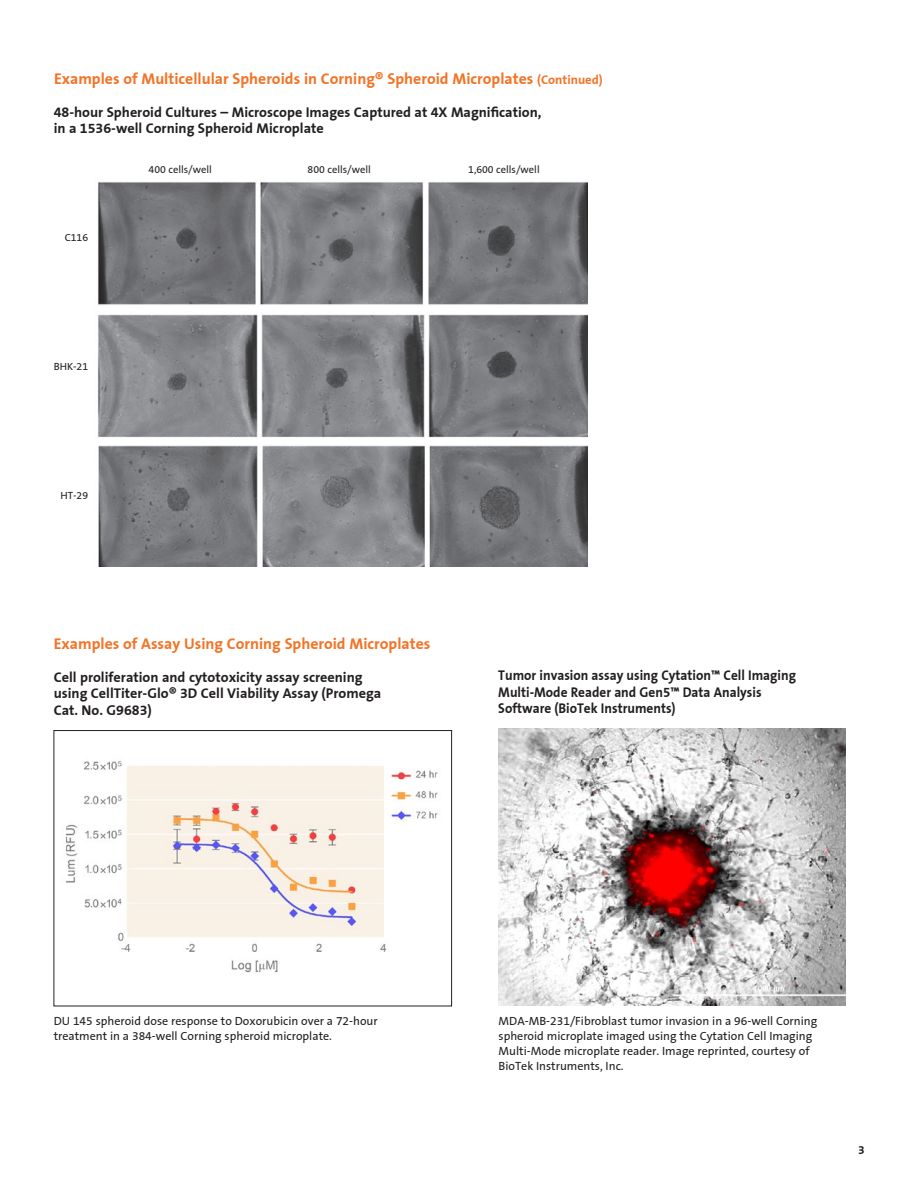
<style>
.page{position:relative;width:918px;height:1188px;background:#fff}
.page>*{position:absolute;margin:0;border:0;box-sizing:border-box;transform-origin:0 0}
.A_Head{font:700 15.75px "Corning Sans";color:#f47325}
.B_Head{font:700 14.25px/16.5px "Corning Sans";color:#231f20}
.B_Head-2{font:700 14.25px/16.5px "Corning Sans";color:#231f20;scale:.93 1}
.t1{font:12px/15px "Corning Sans";color:#231f20}
.t2{font:700 12px "Corning Sans";color:#231f20}
.Fig_legend{font:10.5px "Corning Sans";color:#231f20}
.s1{font-size:12.75px}
</style>
<div class="page">
<img style="left:499px;top:728px;width:347px;height:277px">
<img style="left:65px;top:761px;width:373px;height:212px">
<div style="left:54px;top:730px;width:398px;height:276px;border:1px solid #231f20"></div>
<img style="left:98px;top:182px;width:489px;height:385px">
<p class="A_Head" style="left:54px;top:69px;width:550px">Examples of Multicellular Spheroids in Corning® Spheroid Microplates <span class="s1">(Continued)</span></p>
<p class="B_Head" style="left:54px;top:104px;width:489px">48-hour Spheroid Cultures – Microscope Images Captured at 4X Magnification, in a 1536-well Corning Spheroid Microplate</p>
<p class="Fig_legend" style="left:65px;top:231px;width:25px">C116</p>
<p class="Fig_legend" style="left:54px;top:360px;width:36px">BHK-21</p>
<p class="Fig_legend" style="left:60px;top:489px;width:29px">HT-29</p>
<p class="Fig_legend" style="left:149px;top:163px;width:65px">400 cells/well</p>
<p class="Fig_legend" style="left:308px;top:163px;width:65px">800 cells/well</p>
<p class="Fig_legend" style="left:468px;top:163px;width:73px">1,600 cells/well</p>
<p class="A_Head" style="left:54px;top:634px;width:378px">Examples of Assay Using Corning Spheroid Microplates</p>
<p class="B_Head" style="left:54px;top:669px;width:329px">Cell proliferation and cytotoxicity assay screening using CellTiter-Glo® 3D Cell Viability Assay (Promega<br>Cat. No. G9683)</p>
<p class="B_Head-2" style="left:498px;top:667px;width:322px">Tumor invasion assay using Cytation™ Cell Imaging<br>Multi-Mode Reader and Gen5™ Data Analysis<br>Software (BioTek Instruments)</p>
<p class="t1" style="left:54px;top:1013px;width:326px">DU 145 spheroid dose response to Doxorubicin over a 72-hour treatment in a 384-well Corning spheroid microplate.</p>
<p class="t1" style="left:499px;top:1013px;width:320px">MDA-MB-231/Fibroblast tumor invasion in a 96-well Corning spheroid microplate imaged using the Cytation Cell Imaging Multi-Mode microplate reader. Image reprinted, courtesy of BioTek Instruments, Inc.</p>
<p class="t2" style="left:858px;top:1143px;width:8px">3</p>
</div>
